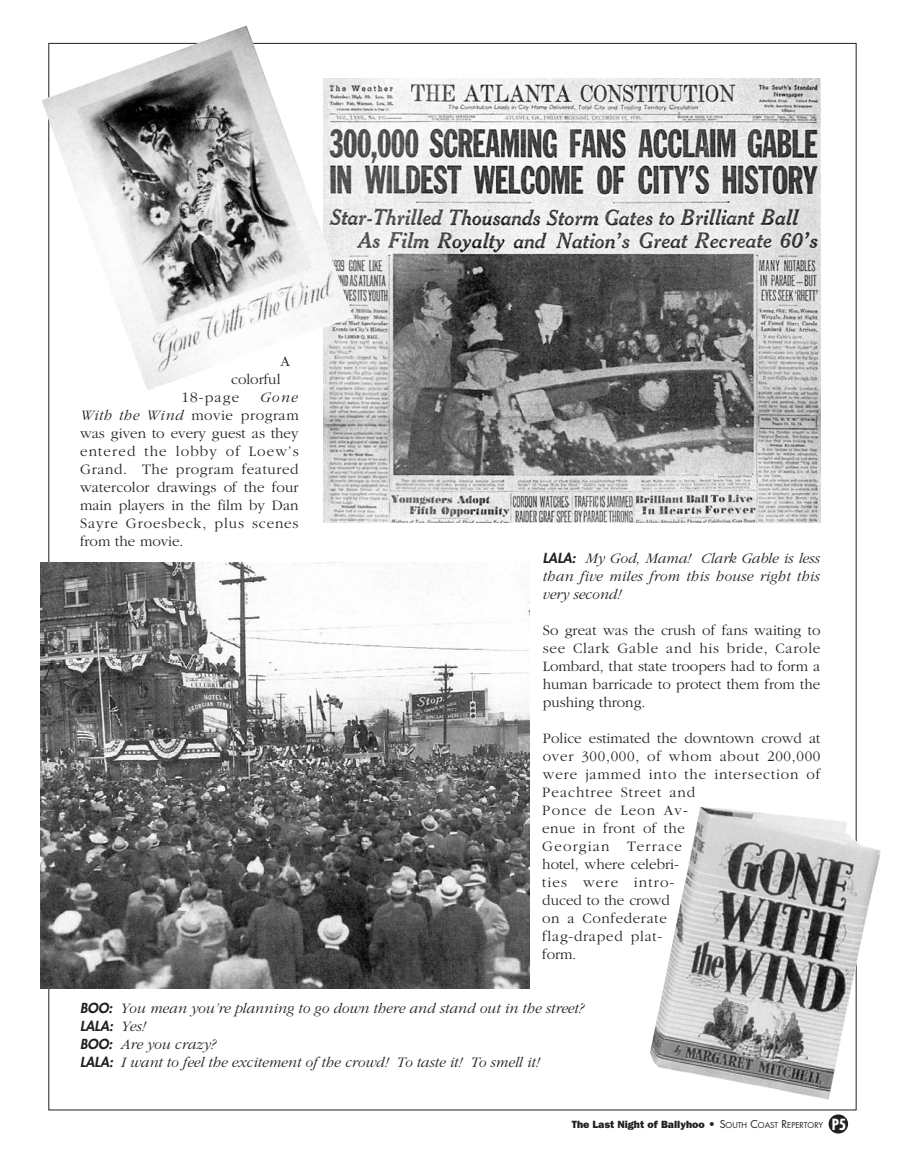
<style>
.page{position:relative;width:905px;height:1175px;background:#fff}
.page>*{position:absolute;margin:0;border:0;box-sizing:border-box;transform-origin:0 0}
.t1{font:300 15px/18px "Garamond";letter-spacing:.04em;color:#231f20;text-align:justify}
.t2{font:italic 300 15px/18px "Garamond";color:#231f20;text-align:justify}
.t3{font:300 15px/18px "Garamond";color:#231f20}
.t4{font:italic 800 13.5px "Futura";color:#231f20}
.t5{font:800 10.5px "Franklin Gothic";color:#231f20}
.s1{font-style:italic}
.s2{font-family:"Futura";font-weight:800;font-size:13.5px}
.s3{font-family:"Garamond";font-weight:300;font-size:15px}
.s4{font-family:"Futura";font-weight:400}
.s5{font-family:"Futura";font-weight:400;font-size:7.8px}
.s6{font-family:"Futura";font-weight:700;font-stretch:condensed;font-size:15px;color:#fff}
</style>
<div class="page">
<img style="left:323px;top:78px;width:497px;height:445px">
<div style="left:828px;top:1114px;width:20px;height:19px;background:#231f20;border-radius:10px"></div>
<img style="left:650px;top:807px;width:230px;height:293px">
<img style="left:42px;top:25px;width:310px;height:365px">
<img style="left:40px;top:562px;width:489px;height:427px">
<p class="t1" style="left:280px;top:354px;width:11px">A</p>
<p class="t3" style="left:182px;top:372px;width:100px;text-indent:50px">colorful<br>18-page</p>
<p class="t1" style="left:80px;top:390px;width:220px;text-indent:180px"><span class="s1">Gone With the Wind</span> movie program was given to every guest as they entered the lobby of Loew’s Grand. The program featured watercolor drawings of the four main players in the film by Dan Sayre Groesbeck, plus scenes from the movie.</p>
<p class="t2" style="left:542px;top:550px;width:278px"><span class="s2">LALA:</span> My God, Mama! Clark Gable is less than five miles from this house right this very second!</p>
<p class="t1" style="left:542px;top:622px;width:279px">So great was the crush of fans waiting to see Clark Gable and his bride, Carole Lombard, that state troopers had to form a human barricade to protect them from the pushing throng.</p>
<p class="t1" style="left:542px;top:730px;width:279px;text-align:left">Police estimated the downtown crowd at over 300,000, of whom about 200,000 were jammed into the intersection of<br>Peachtree Street and<br>Ponce de Leon Av-<br>enue in front of the<br>Georgian Terrace<br>hotel, where celebri-<br>ties were intro-<br>duced to the crowd<br>on a Confederate<br>flag-draped plat-<br>form.</p>
<p class="t2" style="left:80px;top:1000px;width:505px"><span class="s2">BOO:</span> You mean you’re planning to go down there and stand out in the street?</p>
<p class="t4" style="left:80px;top:1019px;width:67px">LALA: <span class="s3">Yes!</span></p>
<p class="t2" style="left:80px;top:1036px;width:461px"><span class="s2">BOO:</span> Are you crazy?<br><span class="s2">LALA:</span> I want to feel the excitement of the crowd! To taste it! To smell it!</p>
<p class="t5" style="left:571px;top:1120px;width:276px">The Last Night of Ballyhoo <span class="s4">• S</span><span class="s5">OUTH</span> <span class="s4">C</span><span class="s5">OAST</span> <span class="s4">R</span><span class="s5">EPERTORY</span> <span class="s6">P5</span></p>
</div>
